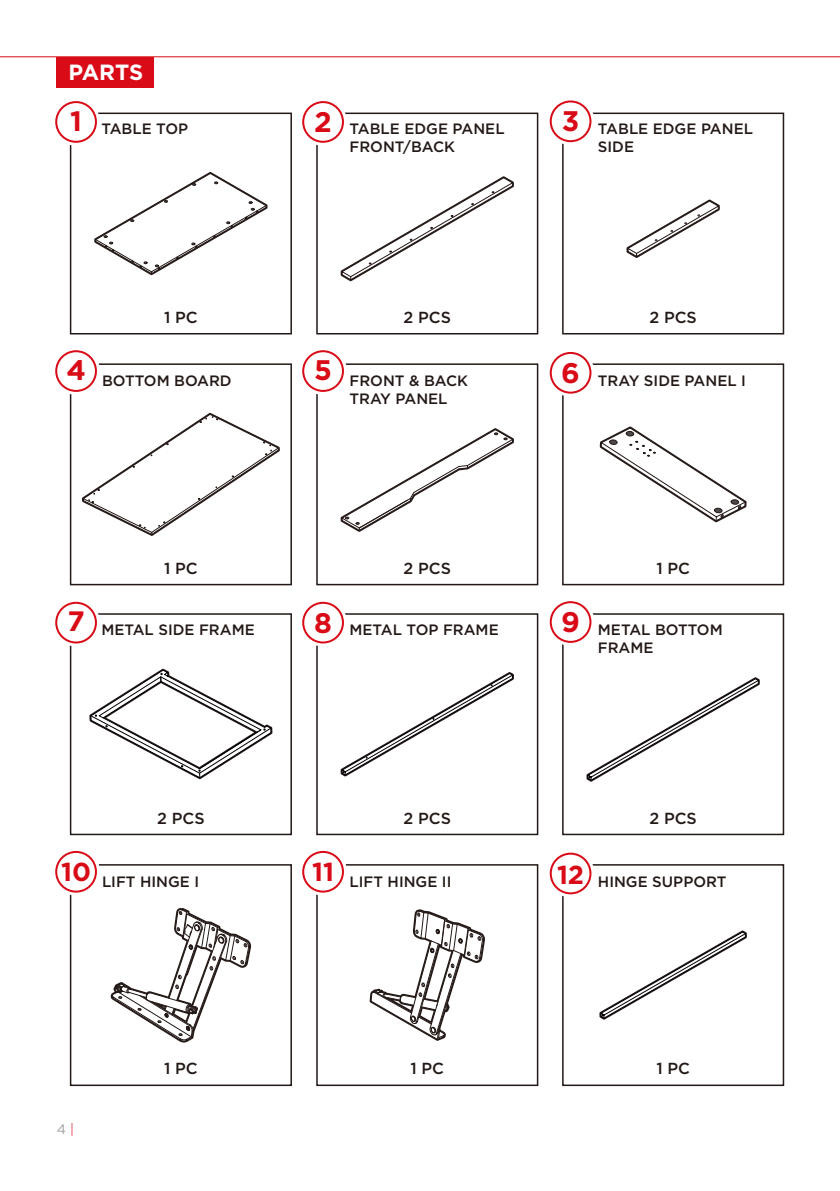
<style>
.page{position:relative;width:840px;height:1191px;background:#fff}
.page>*{position:absolute;margin:0;border:0;box-sizing:border-box;transform-origin:0 0}
.t1{font:700 28.2px "Gotham";color:#d90b17}
.t2{font:700 26px "Gotham";color:#d90b17}
.t3{font:700 22px "Gotham";letter-spacing:-.01em;color:#fff}
.t4{font:500 16px "Gotham";color:#231916}
.t5{font:500 15px/18px "Gotham";color:#231916}
.t6{font:13.8px "Gotham";color:#9fa0a0}
.s1{font-weight:300;color:#d90b17}
</style>
<div class="page">
<div style="left:70px;top:363px;width:222px;height:222px;border:2px solid #231916"></div>
<svg style="left:57px;top:350px;width:43px;height:45px"></svg>
<div style="left:55px;top:350px;width:42px;height:42px;border:2px solid #d90b17;border-radius:50%"></div>
<div style="left:57px;top:57px;width:97px;height:30px;background:#d90b17"></div>
<hr style="left:0;top:56px;width:839px;height:1px;background:#d90b17">
<div style="left:70px;top:113px;width:222px;height:221px;border:2px solid #231916"></div>
<svg style="left:57px;top:101px;width:43px;height:45px"></svg>
<div style="left:55px;top:101px;width:42px;height:42px;border:2px solid #d90b17;border-radius:50%"></div>
<div style="left:316px;top:113px;width:222px;height:221px;border:2px solid #231916"></div>
<svg style="left:302px;top:101px;width:45px;height:45px"></svg>
<div style="left:302px;top:101px;width:42px;height:42px;border:2px solid #d90b17;border-radius:50%"></div>
<div style="left:561px;top:363px;width:222px;height:222px;border:2px solid #231916"></div>
<svg style="left:552px;top:352px;width:42px;height:45px"></svg>
<div style="left:549px;top:352px;width:42px;height:42px;border:2px solid #d90b17;border-radius:50%"></div>
<div style="left:316px;top:363px;width:222px;height:222px;border:2px solid #231916"></div>
<svg style="left:302px;top:350px;width:45px;height:45px"></svg>
<div style="left:302px;top:350px;width:42px;height:42px;border:2px solid #d90b17;border-radius:50%"></div>
<div style="left:561px;top:113px;width:222px;height:221px;border:2px solid #231916"></div>
<svg style="left:552px;top:102px;width:42px;height:43px"></svg>
<div style="left:549px;top:100px;width:42px;height:42px;border:2px solid #d90b17;border-radius:50%"></div>
<div style="left:70px;top:864px;width:222px;height:222px;border:2px solid #231916"></div>
<svg style="left:55px;top:850px;width:45px;height:45px"></svg>
<div style="left:55px;top:851px;width:42px;height:41px;border:2px solid #d90b17;border-radius:50%"></div>
<div style="left:70px;top:613px;width:222px;height:222px;border:2px solid #231916"></div>
<svg style="left:55px;top:601px;width:45px;height:45px"></svg>
<div style="left:55px;top:602px;width:42px;height:41px;border:2px solid #d90b17;border-radius:50%"></div>
<div style="left:316px;top:613px;width:222px;height:222px;border:2px solid #231916"></div>
<svg style="left:302px;top:601px;width:45px;height:45px"></svg>
<div style="left:302px;top:602px;width:42px;height:41px;border:2px solid #d90b17;border-radius:50%"></div>
<div style="left:561px;top:864px;width:222px;height:222px;border:2px solid #231916"></div>
<svg style="left:552px;top:855px;width:42px;height:42px"></svg>
<div style="left:549px;top:852px;width:42px;height:42px;border:2px solid #d90b17;border-radius:50%"></div>
<div style="left:316px;top:864px;width:222px;height:222px;border:2px solid #231916"></div>
<svg style="left:302px;top:850px;width:45px;height:45px"></svg>
<div style="left:302px;top:851px;width:42px;height:41px;border:2px solid #d90b17;border-radius:50%"></div>
<div style="left:561px;top:613px;width:222px;height:222px;border:2px solid #231916"></div>
<svg style="left:552px;top:601px;width:42px;height:45px"></svg>
<div style="left:549px;top:601px;width:42px;height:42px;border:2px solid #d90b17;border-radius:50%"></div>
<svg style="left:340px;top:176px;width:173px;height:105px"></svg>
<svg style="left:626px;top:200px;width:93px;height:58px"></svg>
<svg style="left:340px;top:428px;width:173px;height:104px"></svg>
<svg style="left:94px;top:172px;width:173px;height:103px"></svg>
<svg style="left:82px;top:413px;width:198px;height:123px"></svg>
<svg style="left:369px;top:909px;width:115px;height:131px"></svg>
<svg style="left:111px;top:908px;width:140px;height:134px"></svg>
<svg style="left:340px;top:672px;width:173px;height:104px"></svg>
<svg style="left:586px;top:677px;width:173px;height:104px"></svg>
<svg style="left:599px;top:930px;width:147px;height:89px"></svg>
<svg style="left:89px;top:668px;width:183px;height:111px"></svg>
<svg style="left:599px;top:426px;width:147px;height:96px"></svg>
<h3 class="t3" style="left:69px;top:58px;width:76px">PARTS</h3>
<p class="t5" style="left:70px;top:120px;width:119px"><sup>1</sup> TABLE TOP</p>
<h1 class="t1" style="left:314px;top:103px;width:19px">2</h1>
<p class="t5" style="left:349px;top:120px;width:156px">TABLE EDGE PANEL<br>FRONT/BACK</p>
<h1 class="t1" style="left:561px;top:103px;width:19px">3</h1>
<p class="t5" style="left:597px;top:120px;width:156px">TABLE EDGE PANEL<br>SIDE</p>
<p class="t4" style="left:164px;top:307px;width:35px">1 PC</p>
<p class="t4" style="left:403px;top:307px;width:49px">2 PCS</p>
<p class="t4" style="left:649px;top:307px;width:49px">2 PCS</p>
<h1 class="t1" style="left:66px;top:352px;width:21px">4</h1>
<p class="t5" style="left:102px;top:372px;width:131px">BOTTOM BOARD</p>
<h1 class="t1" style="left:314px;top:352px;width:19px">5</h1>
<p class="t5" style="left:561px;top:372px;width:186px"><sup>6</sup> TRAY SIDE PANEL I</p>
<p class="t5" style="left:349px;top:372px;width:120px">FRONT &amp; BACK<br>TRAY PANEL</p>
<p class="t4" style="left:164px;top:557px;width:35px">1 PC</p>
<p class="t5" style="left:67px;top:620px;width:189px"><sup>7</sup> METAL SIDE FRAME</p>
<p class="t4" style="left:403px;top:557px;width:49px">2 PCS</p>
<p class="t5" style="left:314px;top:620px;width:186px"><sup>8</sup> METAL TOP FRAME</p>
<h1 class="t1" style="left:561px;top:603px;width:20px">9</h1>
<p class="t4" style="left:656px;top:557px;width:35px">1 PC</p>
<p class="t5" style="left:597px;top:620px;width:126px">METAL BOTTOM<br>FRAME</p>
<p class="t4" style="left:157px;top:807px;width:49px">2 PCS</p>
<h2 class="t2" style="left:61px;top:854px;width:31px">10</h2>
<p class="t5" style="left:102px;top:872px;width:99px">LIFT HINGE I</p>
<h2 class="t2" style="left:312px;top:854px;width:23px">11</h2>
<p class="t4" style="left:403px;top:807px;width:49px">2 PCS</p>
<p class="t5" style="left:349px;top:872px;width:103px">LIFT HINGE II</p>
<p class="t4" style="left:649px;top:807px;width:49px">2 PCS</p>
<p class="t5" style="left:556px;top:872px;width:171px"><sup>12</sup> HINGE SUPPORT</p>
<p class="t6" style="left:57px;top:1120px;width:19px">4 <span class="s1">|</span></p>
<p class="t4" style="left:164px;top:1058px;width:35px">1 PC</p>
<p class="t4" style="left:410px;top:1058px;width:35px">1 PC</p>
<p class="t4" style="left:656px;top:1058px;width:35px">1 PC</p>
</div>
